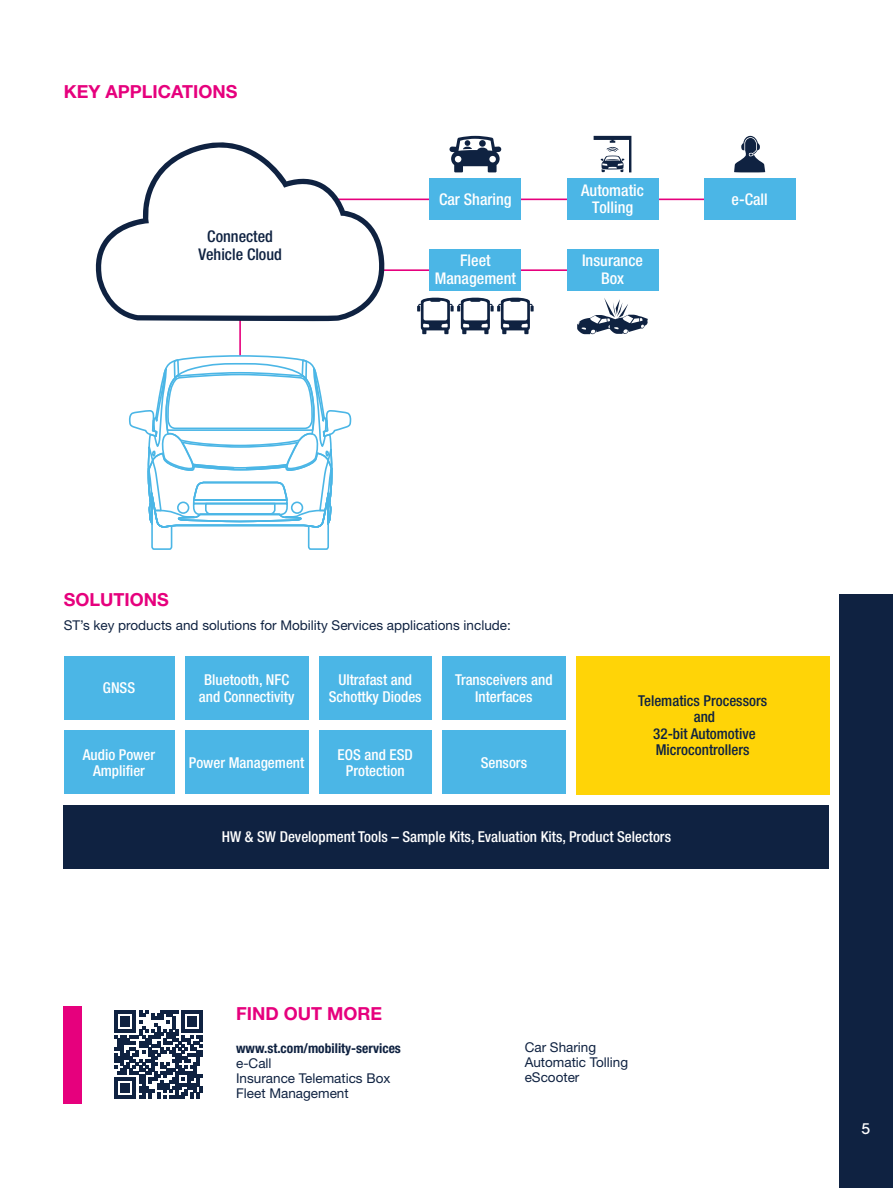
<style>
.page{position:relative;width:893px;height:1188px;background:#fff}
.page>*{position:absolute;margin:0;border:0;box-sizing:border-box;transform-origin:0 0}
.t1{font:700 18px "Helvetica Neue LT Std";color:#e6007d}
.t2{font:500 condensed 16.2px/17.7px "Helvetica Neue LT Std";color:#fff;text-align:center}
.t3{font:500 condensed 16.2px/17.7px "Helvetica Neue LT Std";color:#0f2241;text-align:center}
.t4{font:500 condensed 15px/16.5px "Helvetica Neue LT Std";color:#fff;text-align:center}
.t5{font:500 condensed 15px/16.5px "Helvetica Neue LT Std";color:#0f2241;text-align:center}
.t6{font:500 15px "Lubalin Graph Std";color:#fff}
.t7{font:13.5px/15px "Helvetica Neue LT Std";color:#0f2241}
.t8{font:700 condensed 13.5px "Helvetica Neue LT Std";color:#0f2241}
</style>
<div class="page">
<div style="left:839px;top:594px;width:54px;height:594px;background:#0f2241"></div>
<hr style="left:337px;top:199px;width:378px;height:1px;background:#e6007d">
<hr style="left:381px;top:269px;width:196px;height:2px;background:#e6007d">
<div style="left:567px;top:179px;width:91px;height:41px;background:#4bb6e6"></div>
<div style="left:430px;top:250px;width:91px;height:41px;background:#4bb6e6"></div>
<div style="left:567px;top:250px;width:91px;height:41px;background:#4bb6e6"></div>
<svg style="left:417px;top:297px;width:117px;height:37px"></svg>
<div style="left:430px;top:179px;width:91px;height:41px;background:#4bb6e6"></div>
<div style="left:704px;top:179px;width:91px;height:41px;background:#4bb6e6"></div>
<svg style="left:449px;top:136px;width:52px;height:36px"></svg>
<div style="left:479px;top:140px;width:7px;height:7px;background:#0f2241;border-radius:50%"></div>
<svg style="left:734px;top:136px;width:31px;height:36px"></svg>
<svg style="left:128px;top:352px;width:224px;height:198px"></svg>
<svg style="left:95px;top:142px;width:290px;height:179px"></svg>
<svg style="left:577px;top:298px;width:71px;height:36px"></svg>
<svg style="left:594px;top:136px;width:37px;height:36px"></svg>
<div style="left:64px;top:1007px;width:18px;height:97px;background:#e6007d"></div>
<svg style="left:115px;top:1011px;width:88px;height:88px"></svg>
<div style="left:64px;top:805px;width:765px;height:64px;background:#0f2241"></div>
<div style="left:185px;top:656px;width:123px;height:64px;background:#4bb6e6"></div>
<div style="left:64px;top:656px;width:110px;height:64px;background:#4bb6e6"></div>
<div style="left:319px;top:656px;width:113px;height:64px;background:#4bb6e6"></div>
<div style="left:319px;top:731px;width:113px;height:63px;background:#4bb6e6"></div>
<div style="left:442px;top:656px;width:124px;height:64px;background:#4bb6e6"></div>
<div style="left:576px;top:656px;width:253px;height:138px;background:#ffd407"></div>
<div style="left:185px;top:731px;width:123px;height:63px;background:#4bb6e6"></div>
<div style="left:64px;top:731px;width:110px;height:63px;background:#4bb6e6"></div>
<div style="left:442px;top:731px;width:124px;height:63px;background:#4bb6e6"></div>
<p class="t1" style="left:64px;top:80px;width:175px">KEY APPLICATIONS</p>
<p class="t3" style="left:198px;top:227px;width:85px">Connected<br>Vehicle Cloud</p>
<p class="t2" style="left:581px;top:181px;width:64px">Automatic<br>Tolling</p>
<p class="t2" style="left:439px;top:190px;width:74px">Car Sharing</p>
<p class="t2" style="left:732px;top:190px;width:38px">e-Call</p>
<p class="t2" style="left:435px;top:252px;width:83px">Fleet<br>Management</p>
<p class="t2" style="left:582px;top:252px;width:62px">Insurance<br>Box</p>
<p class="t1" style="left:64px;top:588px;width:107px">SOLUTIONS</p>
<p class="t7" style="left:64px;top:618px;width:449px">ST’s key products and solutions for Mobility Services applications include:</p>
<p class="t4" style="left:199px;top:671px;width:97px">Bluetooth, NFC and Connectivity</p>
<p class="t4" style="left:103px;top:680px;width:34px">GNSS</p>
<p class="t4" style="left:329px;top:671px;width:94px">Ultrafast and<br>Schottky Diodes</p>
<p class="t4" style="left:455px;top:671px;width:99px">Transceivers and<br>Interfaces</p>
<p class="t4" style="left:338px;top:746px;width:77px">EOS and ESD<br>Protection</p>
<p class="t4" style="left:83px;top:746px;width:74px">Audio Power<br>Amplifier</p>
<p class="t4" style="left:481px;top:754px;width:48px">Sensors</p>
<p class="t4" style="left:189px;top:754px;width:117px">Power Management</p>
<p class="t5" style="left:638px;top:692px;width:130px">Telematics Processors and<br>32-bit Automotive<br>Microcontrollers</p>
<p class="t4" style="left:222px;top:828px;width:451px">HW &amp; SW Development Tools – Sample Kits, Evaluation Kits, Product Selectors</p>
<p class="t1" style="left:236px;top:1002px;width:147px">FIND OUT MORE</p>
<p class="t8" style="left:236px;top:1040px;width:166px">www.st.com/mobility-services</p>
<p class="t7" style="left:236px;top:1056px;width:156px">e-Call<br>Insurance Telematics Box<br>Fleet Management</p>
<p class="t7" style="left:525px;top:1039px;width:105px">Car Sharing<br>Automatic Tolling eScooter</p>
<p class="t6" style="left:861px;top:1119px;width:10px">5</p>
</div>
